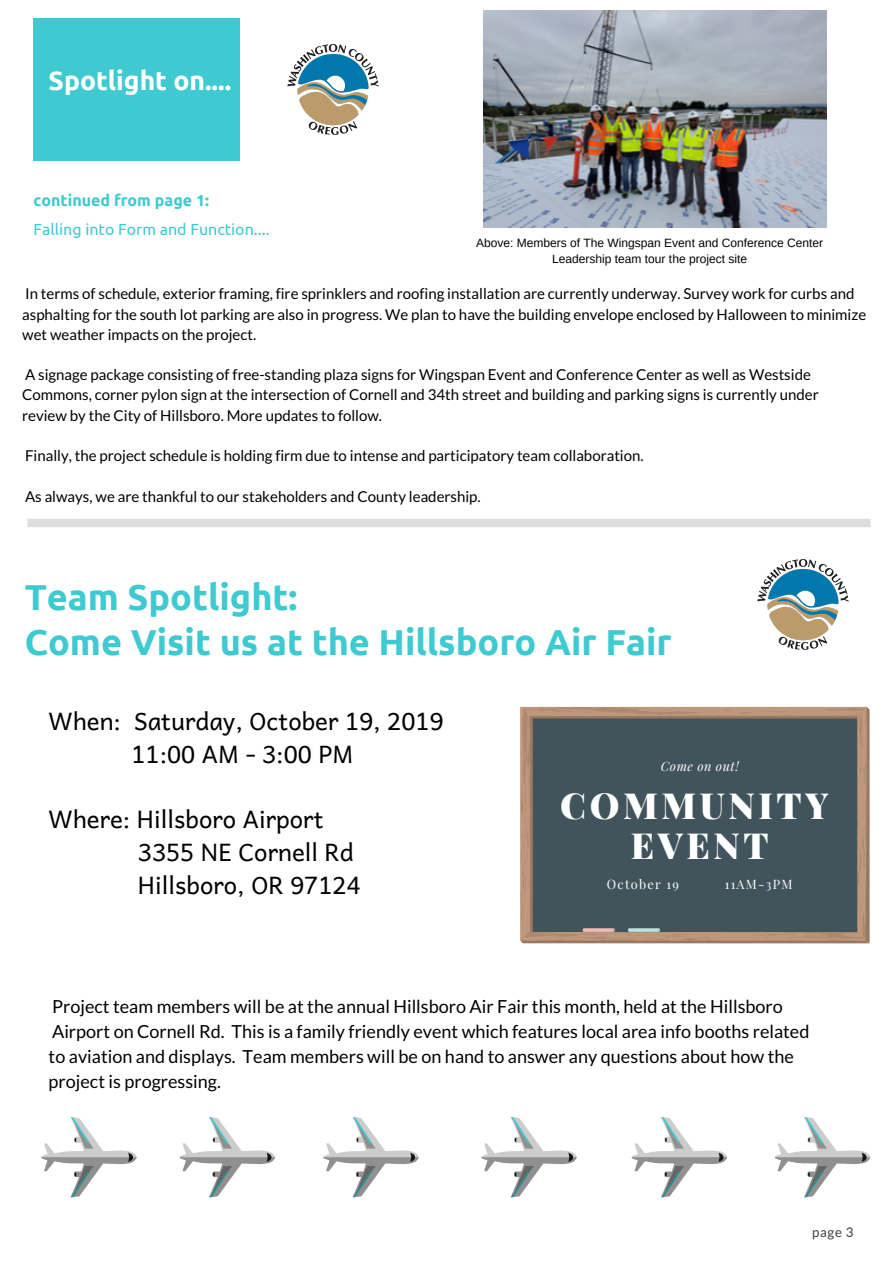
<style>
.page{position:relative;width:894px;height:1264px;background:#fff}
.page>*{position:absolute;margin:0;border:0;box-sizing:border-box;transform-origin:0 0}
.t1{font:700 36px/44.7px "Ubuntu";color:#3ecad0}
.t2{font:900 36px/39.5px "Playfair Display";letter-spacing:.1em;color:#fff;text-align:center}
.t3{font:700 26.55px "Ubuntu";color:#fff}
.t4{font:24px/32.7px "Andika";color:#000;text-align:center}
.t5{font:18px/24.8px "Lato";color:#000}
.t6{font:16.05px "Ubuntu";color:#3ecad0}
.t7{font:700 16.05px "Ubuntu";color:#3ecad0}
.t8{font:15px/20.2px "Lato";color:#000}
.t9{font:13.2px "Lato";color:#3d3d3d}
.t10{font:12.75px "Playfair Display";letter-spacing:.1em;color:#fff}
.t11{font:italic 12.75px "Playfair Display";letter-spacing:.045em;color:#fff}
.t12{font:12px/15.8px "Arimo";color:#000;text-align:center}
</style>
<div class="page">
<div style="left:33px;top:19px;width:206px;height:141px;background:#3ecad0"></div>
<div style="left:27px;top:519px;width:843px;height:8px;background:#dedede"></div>
<img style="left:287px;top:44px;width:92px;height:91px">
<img style="left:483px;top:10px;width:343px;height:218px">
<img style="left:757px;top:559px;width:91px;height:91px">
<svg style="left:520px;top:707px;width:349px;height:236px;background:#535d5f"></svg>
<svg style="left:41px;top:1117px;width:96px;height:80px"></svg>
<svg style="left:180px;top:1117px;width:95px;height:80px"></svg>
<svg style="left:323px;top:1117px;width:95px;height:80px"></svg>
<svg style="left:481px;top:1117px;width:95px;height:80px"></svg>
<svg style="left:631px;top:1117px;width:96px;height:80px"></svg>
<svg style="left:774px;top:1117px;width:96px;height:80px"></svg>
<h2 class="t3" style="left:49px;top:65px;width:184px">Spotlight on....</h2>
<p class="t7" style="left:34px;top:191px;width:177px">continued from page 1:</p>
<p class="t6" style="left:34px;top:220px;width:237px">Falling into Form and Function....</p>
<p class="t12" style="left:476px;top:235px;width:348px">Above: Members of The Wingspan Event and Conference Center<br>Leadership team tour the project site</p>
<p class="t8" style="left:22px;top:283px;width:845px">In terms of schedule, exterior framing, fire sprinklers and roofing installation are currently underway. Survey work for curbs and asphalting for the south lot parking are also in progress. We plan to have the building envelope enclosed by Halloween to minimize wet weather impacts on the project.</p>
<p class="t8" style="left:22px;top:364px;width:797px">A signage package consisting of free-standing plaza signs for Wingspan Event and Conference Center as well as Westside<br>Commons, corner pylon sign at the intersection of Cornell and 34th street and building and parking signs is currently under review by the City of Hillsboro. More updates to follow.</p>
<p class="t8" style="left:25px;top:445px;width:620px">Finally, the project schedule is holding firm due to intense and participatory team collaboration.</p>
<p class="t8" style="left:25px;top:485px;width:457px">As always, we are thankful to our stakeholders and County leadership.</p>
<h1 class="t1" style="left:25px;top:574px;width:648px">Team Spotlight:<br>Come Visit us at the Hillsboro Air Fair</h1>
<h3 class="t4" style="left:49px;top:704px;width:396px">When: Saturday, October 19, 2019<br>11:00 AM - 3:00 PM</h3>
<h3 class="t4" style="left:138px;top:802px;width:224px;text-align:left;text-indent:-89px">Where: Hillsboro Airport<br>3355 NE Cornell Rd<br>Hillsboro, OR 97124</h3>
<p class="t11" style="left:660px;top:757px;width:79px">Come on out!</p>
<h1 class="t2" style="left:560px;top:784px;width:270px">COMMUNITY<br>EVENT</h1>
<p class="t10" style="left:606px;top:875px;width:74px">October 19</p>
<p class="t10" style="left:724px;top:875px;width:69px">11AM-3PM</p>
<p class="t5" style="left:49px;top:994px;width:762px">Project team members will be at the annual Hillsboro Air Fair this month, held at the Hillsboro Airport on Cornell Rd. This is a family friendly event which features local area info booths related to aviation and displays. Team members will be on hand to answer any questions about how the project is progressing.</p>
<p class="t9" style="left:812px;top:1223px;width:43px">page 3</p>
</div>
